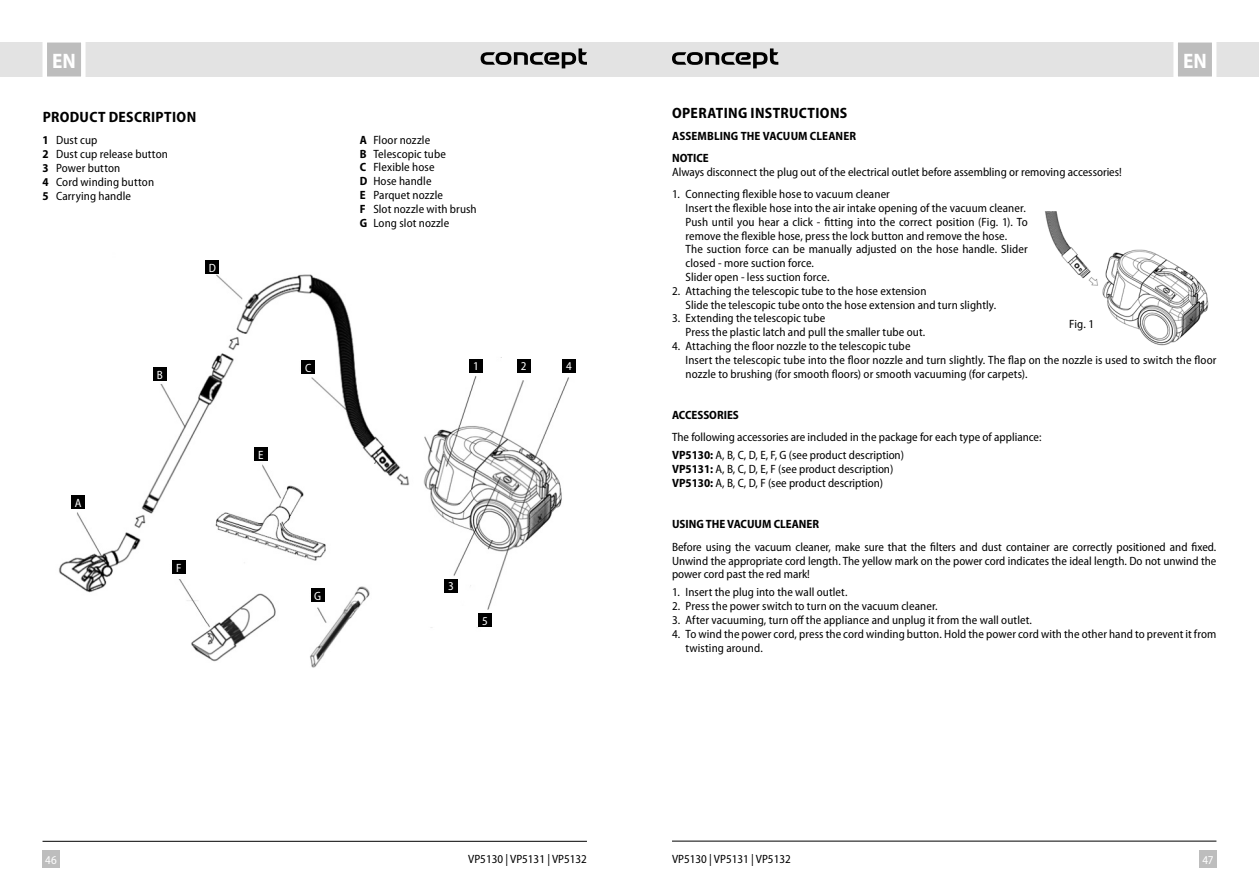
<style>
.page{position:relative;width:1259px;height:893px;background:#fff}
.page>*{position:absolute;margin:0;border:0;box-sizing:border-box;transform-origin:0 0}
.t1{font:700 semi-condensed 21px "Myriad Pro";color:#fff}
.Nadpis_odsazení_2_mm{font:700 semi-condensed 15px "Myriad Pro";letter-spacing:.025em;color:#000}
.Paragraph_Style_2{font:semi-condensed 12px/13.8px "Myriad Pro";letter-spacing:.005em;color:#000;text-align:justify}
.Text_odsazení_na_odr{font:semi-condensed 12px/13.8px "Myriad Pro";letter-spacing:.01em;color:#000}
.text{font:semi-condensed 12px "Myriad Pro";color:#000}
.Paragraph_Style_2-2{font:700 semi-condensed 12px "Myriad Pro";color:#000}
.Nadpis_moje_CZ{font:700 semi-condensed 12px "Myriad Pro";letter-spacing:.01em;color:#000}
.cislo_u_popisu{font:semi-condensed 12px "Myriad Pro";color:#fff}
.Odrážky-moje_bold{font:semi-condensed 12px "Myriad Pro";color:#000}
.s1{font-weight:700}
</style>
<div class="page">
<div style="left:629px;top:43px;width:630px;height:34px;background:#e3e3e3"></div>
<div style="left:0;top:43px;width:629px;height:34px;background:#e3e3e3"></div>
<div style="left:43px;top:850px;width:17px;height:17px;background:#bdbdbd"></div>
<div style="left:1199px;top:850px;width:17px;height:17px;background:#bdbdbd"></div>
<svg style="left:1171px;top:42px;width:47px;height:35px;background:#cecece"></svg>
<svg style="left:40px;top:42px;width:48px;height:35px;background:#cecece"></svg>
<hr style="left:672px;top:841px;width:544px;height:1px;background:#000">
<hr style="left:43px;top:841px;width:544px;height:1px;background:#000">
<svg style="left:480px;top:48px;width:107px;height:20px"></svg>
<svg style="left:672px;top:48px;width:106px;height:20px"></svg>
<img style="left:59px;top:260px;width:517px;height:408px">
<div style="left:469px;top:359px;width:14px;height:14px;background:#000"></div>
<div style="left:517px;top:359px;width:13px;height:14px;background:#000"></div>
<div style="left:562px;top:359px;width:13px;height:14px;background:#000"></div>
<div style="left:444px;top:579px;width:14px;height:14px;background:#000"></div>
<div style="left:478px;top:613px;width:14px;height:14px;background:#000"></div>
<div style="left:311px;top:588px;width:13px;height:14px;background:#000"></div>
<div style="left:172px;top:560px;width:13px;height:14px;background:#000"></div>
<div style="left:71px;top:495px;width:14px;height:14px;background:#000"></div>
<div style="left:254px;top:448px;width:13px;height:13px;background:#000"></div>
<div style="left:301px;top:360px;width:14px;height:14px;background:#000"></div>
<div style="left:153px;top:367px;width:13px;height:14px;background:#000"></div>
<div style="left:206px;top:261px;width:13px;height:13px;background:#000"></div>
<img style="left:1045px;top:211px;width:164px;height:135px">
<h1 class="t1" style="left:52px;top:50px;width:25px">EN</h1>
<h1 class="t1" style="left:1183px;top:50px;width:25px">EN</h1>
<p class="Nadpis_odsazení_2_mm" style="left:43px;top:109px;width:155px">PRODUCT DESCRIPTION</p>
<p class="Paragraph_Style_2" style="left:43px;top:134px;width:56px"><span class="s1">1</span> Dust cup</p>
<p class="Paragraph_Style_2" style="left:43px;top:147px;width:127px"><span class="s1">2</span> Dust cup release button</p>
<p class="Paragraph_Style_2" style="left:43px;top:161px;width:79px"><span class="s1">3</span> Power button</p>
<p class="Paragraph_Style_2" style="left:43px;top:175px;width:113px"><span class="s1">4</span> Cord winding button</p>
<p class="Paragraph_Style_2" style="left:43px;top:189px;width:90px"><span class="s1">5</span> Carrying handle</p>
<p class="cislo_u_popisu" style="left:209px;top:261px;width:9px">D</p>
<p class="cislo_u_popisu" style="left:157px;top:368px;width:8px">B</p>
<p class="cislo_u_popisu" style="left:75px;top:496px;width:8px">A</p>
<p class="cislo_u_popisu" style="left:176px;top:561px;width:7px">F</p>
<p class="Paragraph_Style_2" style="left:360px;top:133px;width:72px"><span class="s1">A</span> Floor nozzle</p>
<p class="Paragraph_Style_2" style="left:360px;top:147px;width:88px"><span class="s1">B</span> Telescopic tube</p>
<p class="Paragraph_Style_2" style="left:360px;top:161px;width:76px"><span class="s1">C</span> Flexible hose</p>
<p class="Paragraph_Style_2" style="left:360px;top:175px;width:73px"><span class="s1">D</span> Hose handle</p>
<p class="Paragraph_Style_2" style="left:360px;top:188px;width:85px"><span class="s1">E</span> Parquet nozzle</p>
<p class="Paragraph_Style_2" style="left:360px;top:202px;width:118px"><span class="s1">F</span> Slot nozzle with brush</p>
<p class="Paragraph_Style_2" style="left:360px;top:216px;width:91px"><span class="s1">G</span> Long slot nozzle</p>
<p class="cislo_u_popisu" style="left:258px;top:448px;width:7px">E</p>
<p class="cislo_u_popisu" style="left:305px;top:361px;width:8px">C</p>
<p class="cislo_u_popisu" style="left:314px;top:589px;width:8px">G</p>
<p class="cislo_u_popisu" style="left:473px;top:360px;width:7px">1</p>
<p class="cislo_u_popisu" style="left:521px;top:360px;width:7px">2</p>
<p class="cislo_u_popisu" style="left:566px;top:360px;width:7px">4</p>
<p class="cislo_u_popisu" style="left:448px;top:580px;width:7px">3</p>
<p class="cislo_u_popisu" style="left:482px;top:614px;width:7px">5</p>
<p class="Nadpis_odsazení_2_mm" style="left:672px;top:104px;width:177px">OPERATING INSTRUCTIONS</p>
<p class="Nadpis_moje_CZ" style="left:672px;top:129px;width:186px">ASSEMBLING THE VACUUM CLEANER</p>
<p class="Paragraph_Style_2-2" style="left:672px;top:151px;width:38px">NOTICE</p>
<p class="Paragraph_Style_2" style="left:672px;top:165px;width:451px">Always disconnect the plug out of the electrical outlet before assembling or removing accessories!</p>
<p class="Paragraph_Style_2" style="left:672px;top:188px;width:219px">1. Connecting flexible hose to vacuum cleaner</p>
<p class="Text_odsazení_na_odr" style="left:685px;top:201px;width:342px">Insert the flexible hose into the air intake opening of the vacuum cleaner.</p>
<p class="Text_odsazení_na_odr" style="left:685px;top:215px;width:344px">Push until you hear a click - fitting into the correct position (Fig. 1). To remove the flexible hose, press the lock button and remove the hose.</p>
<p class="Text_odsazení_na_odr" style="left:685px;top:243px;width:344px">The suction force can be manually adjusted on the hose handle. Slider closed - more suction force.</p>
<p class="Text_odsazení_na_odr" style="left:685px;top:270px;width:145px">Slider open - less suction force.</p>
<p class="Paragraph_Style_2" style="left:672px;top:284px;width:256px">2. Attaching the telescopic tube to the hose extension</p>
<p class="Text_odsazení_na_odr" style="left:685px;top:298px;width:312px">Slide the telescopic tube onto the hose extension and turn slightly.</p>
<p class="Paragraph_Style_2" style="left:672px;top:312px;width:155px">3. Extending the telescopic tube</p>
<p class="Text_odsazení_na_odr" style="left:685px;top:326px;width:241px">Press the plastic latch and pull the smaller tube out.</p>
<p class="Paragraph_Style_2" style="left:672px;top:339px;width:240px">4. Attaching the floor nozzle to the telescopic tube</p>
<p class="Text_odsazení_na_odr" style="left:685px;top:353px;width:532px">Insert the telescopic tube into the floor nozzle and turn slightly. The flap on the nozzle is used to switch the floor nozzle to brushing (for smooth floors) or smooth vacuuming (for carpets).</p>
<p class="Paragraph_Style_2-2" style="left:672px;top:408px;width:68px">ACCESSORIES</p>
<p class="Paragraph_Style_2" style="left:672px;top:431px;width:371px">The following accessories are included in the package for each type of appliance:</p>
<p class="text" style="left:672px;top:449px;width:233px"><span class="s1">VP5130:</span> A, B, C, D, E, F, G (see product description)</p>
<p class="text" style="left:672px;top:463px;width:223px"><span class="s1">VP5131:</span> A, B, C, D, E, F (see product description)</p>
<p class="text" style="left:672px;top:477px;width:213px"><span class="s1">VP5130:</span> A, B, C, D, F (see product description)</p>
<p class="Paragraph_Style_2-2" style="left:672px;top:518px;width:149px">USING THE VACUUM CLEANER</p>
<p class="Paragraph_Style_2" style="left:672px;top:540px;width:546px">Before using the vacuum cleaner, make sure that the filters and dust container are correctly positioned and fixed.<br>Unwind the appropriate cord length. The yellow mark on the power cord indicates the ideal length. Do not unwind the power cord past the red mark!</p>
<p class="Paragraph_Style_2" style="left:672px;top:586px;width:177px">1. Insert the plug into the wall outlet.</p>
<p class="Paragraph_Style_2" style="left:672px;top:600px;width:267px">2. Press the power switch to turn on the vacuum cleaner.</p>
<p class="Paragraph_Style_2" style="left:672px;top:613px;width:361px">3. After vacuuming, turn off the appliance and unplug it from the wall outlet.</p>
<p class="Paragraph_Style_2" style="left:685px;top:627px;width:532px;text-indent:-14px">4. To wind the power cord, press the cord winding button. Hold the power cord with the other hand to prevent it from twisting around.</p>
<p class="Odrážky-moje_bold" style="left:1069px;top:318px;width:26px">Fig. 1</p>
<p class="Paragraph_Style_2" style="left:468px;top:852px;width:120px">VP5130 | VP5131 | VP5132</p>
<p class="Paragraph_Style_2" style="left:672px;top:852px;width:120px">VP5130 | VP5131 | VP5132</p>
<p class="cislo_u_popisu" style="left:45px;top:853px;width:13px">46</p>
<p class="cislo_u_popisu" style="left:1202px;top:853px;width:13px">47</p>
</div>
